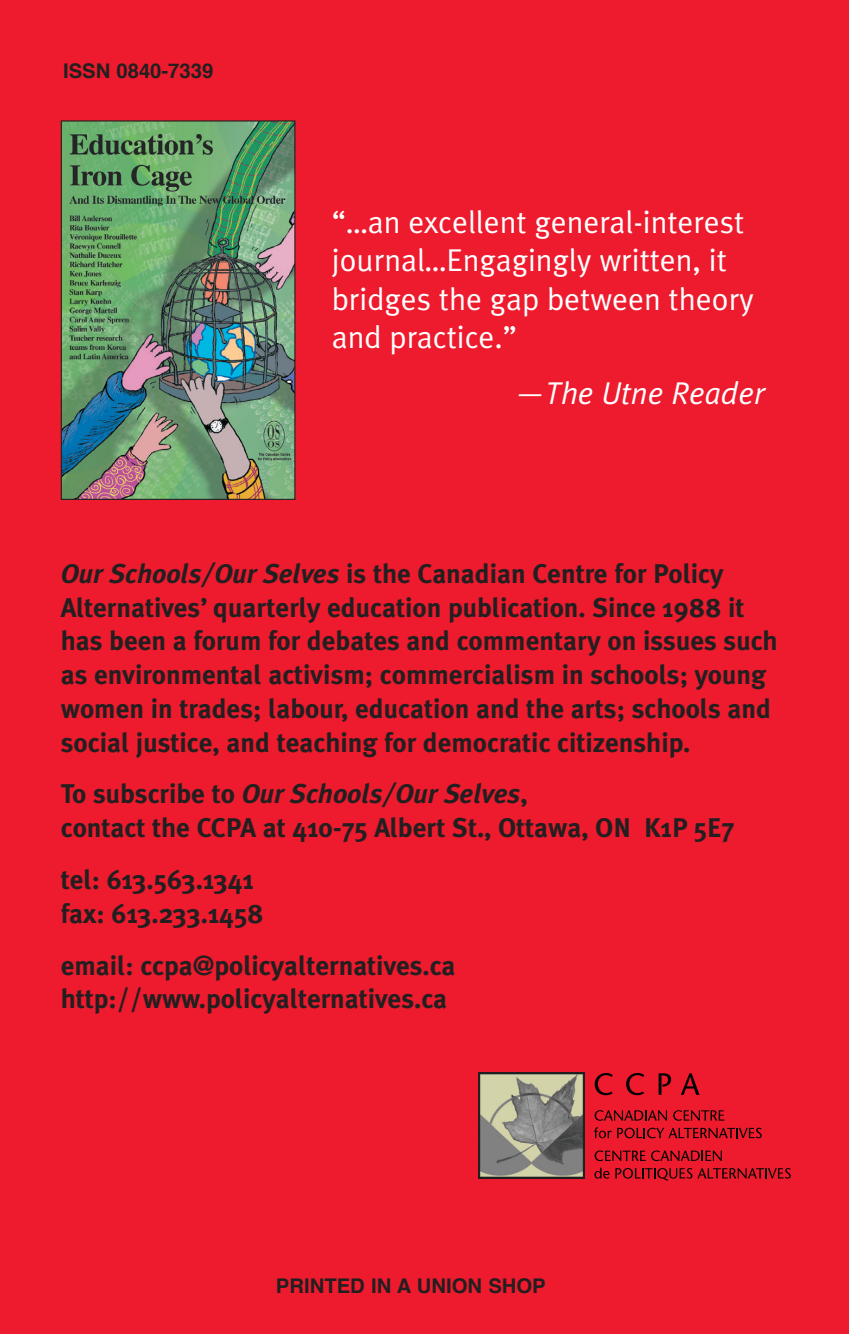
<style>
.page{position:relative;width:849px;height:1334px;background:#fff}
.page>*{position:absolute;margin:0;border:0;box-sizing:border-box;transform-origin:0 0}
.t1{font:31.5px/38.2px "Meta Plus Normal";color:#fff}
.t2{font:italic 31.5px "Meta Plus Normal";color:#fff}
.t3{font:700 27px/33.8px "Meta Plus";color:#231f20}
.t4{font:700 20.25px "Helvetica";color:#231f20}
.s1{font-style:italic}
</style>
<div class="page">
<div style="left:0;top:0;width:848px;height:1333px;background:#ed1b2d"></div>
<img style="left:478px;top:1072px;width:106px;height:106px">
<svg style="left:594px;top:1073px;width:18px;height:22px"></svg>
<svg style="left:626px;top:1073px;width:18px;height:22px"></svg>
<svg style="left:658px;top:1073px;width:13px;height:21px"></svg>
<svg style="left:681px;top:1073px;width:18px;height:21px"></svg>
<svg style="left:594px;top:1110px;width:72px;height:10px"></svg>
<svg style="left:673px;top:1110px;width:51px;height:10px"></svg>
<svg style="left:593px;top:1127px;width:18px;height:11px"></svg>
<svg style="left:617px;top:1127px;width:144px;height:11px"></svg>
<svg style="left:594px;top:1150px;width:51px;height:10px"></svg>
<svg style="left:651px;top:1150px;width:70px;height:10px"></svg>
<svg style="left:594px;top:1167px;width:15px;height:11px"></svg>
<svg style="left:615px;top:1168px;width:175px;height:12px"></svg>
<img style="left:63px;top:122px;width:230px;height:376px">
<div style="left:61px;top:120px;width:234px;height:380px;border:1px solid #231f20"></div>
<p class="t4" style="left:63px;top:62px;width:152px">ISSN 0840-7339</p>
<p class="t1" style="left:332px;top:205px;width:423px">“…an excellent general-interest journal…Engagingly written, it bridges the gap between theory and practice.”</p>
<p class="t2" style="left:515px;top:380px;width:251px">—The Utne Reader</p>
<p class="t3" style="left:61px;top:558px;width:718px"><span class="s1">Our Schools/Our Selves</span> is the Canadian Centre for Policy Alternatives’ quarterly education publication. Since 1988 it has been a forum for debates and commentary on issues such as environmental activism; commercialism in schools; young women in trades; labour, education and the arts; schools and social justice, and teaching for democratic citizenship.</p>
<p class="t3" style="left:61px;top:778px;width:674px">To subscribe to <span class="s1">Our Schools/Our Selves</span>,<br>contact the CCPA at 410-75 Albert St., Ottawa, ON K1P 5E7</p>
<p class="t3" style="left:61px;top:864px;width:204px">tel: 613.563.1341 fax: 613.233.1458</p>
<p class="t3" style="left:61px;top:949px;width:396px">email: ccpa@policyalternatives.ca http://www.policyalternatives.ca</p>
<p class="t4" style="left:276px;top:1277px;width:271px">PRINTED IN A UNION SHOP</p>
</div>
